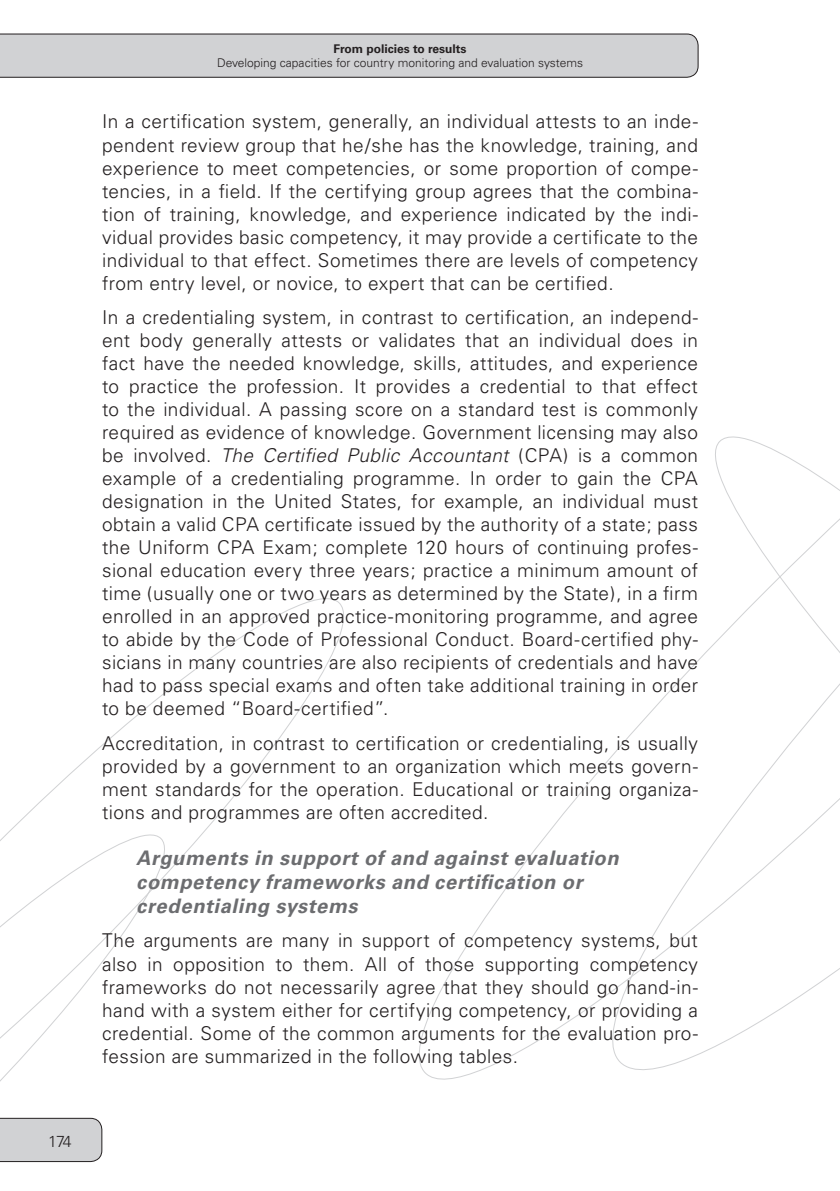
<style>
.page{position:relative;width:840px;height:1191px;background:#fff}
.page>*{position:absolute;margin:0;border:0;box-sizing:border-box;transform-origin:0 0}
.t1{font:italic 700 20px/24px "Univers";letter-spacing:.03em;color:#6c6d70}
.t2{font:300 19px/23px "Univers";letter-spacing:.02em;color:#231f20;text-align:justify}
.t3{font:300 16px "Univers";color:#231f20}
.t4{font:300 12px "Univers";color:#231f20}
.t5{font:700 12px "Univers";color:#231f20}
.s1{font-style:italic}
</style>
<div class="page">
<svg style="left:0;top:598px;width:344px;height:565px"></svg>
<svg style="left:572px;top:33px;width:267px;height:1037px"></svg>
<div style="left:0;top:1118px;width:102px;height:43px;background:#d1d2d4"></div>
<svg style="left:0;top:34px;width:698px;height:44px;background:#cbcbcd"></svg>
<svg style="left:839px;top:489px;width:1px;height:481px"></svg>
<p class="t3" style="left:48px;top:1131px;width:25px">174</p>
<p class="t5" style="left:333px;top:42px;width:134px">From policies to results</p>
<p class="t4" style="left:217px;top:56px;width:367px">Developing capacities for country monitoring and evaluation systems</p>
<p class="t2" style="left:102px;top:110px;width:597px">In a certification system, generally, an individual attests to an inde&shy;pendent review group that he/she has the knowledge, training, and experience to meet competencies, or some proportion of compe&shy;tencies, in a field. If the certifying group agrees that the combina&shy;tion of training, knowledge, and experience indicated by the indi&shy;vidual provides basic competency, it may provide a certificate to the individual to that effect. Sometimes there are levels of competency from entry level, or novice, to expert that can be certified.</p>
<p class="t2" style="left:102px;top:306px;width:597px">In a credentialing system, in contrast to certification, an independ&shy;ent body generally attests or validates that an individual does in fact have the needed knowledge, skills, attitudes, and experience to practice the profession. It provides a credential to that effect to the individual. A passing score on a standard test is commonly required as evidence of knowledge. Government licensing may also be involved. <span class="s1">The Certified Public Accountant</span> (CPA) is a common example of a credentialing programme. In order to gain the CPA designation in the United States, for example, an individual must obtain a valid CPA certificate issued by the authority of a state; pass the Uniform CPA Exam; complete 120 hours of continuing profes&shy;sional education every three years; practice a minimum amount of time (usually one or two years as determined by the State), in a firm enrolled in an approved practice-monitoring programme, and agree to abide by the Code of Professional Conduct. Board-certified phy&shy;sicians in many countries are also recipients of credentials and have had to pass special exams and often take additional training in order to be deemed “Board-certified”.</p>
<p class="t2" style="left:102px;top:731px;width:597px">Accreditation, in contrast to certification or credentialing, is usually provided by a government to an organization which meets govern&shy;ment standards for the operation. Educational or training organiza&shy;tions and programmes are often accredited.</p>
<p class="t1" style="left:136px;top:846px;width:483px">Arguments in support of and against evaluation competency frameworks and certification or credentialing systems</p>
<p class="t2" style="left:102px;top:929px;width:597px">The arguments are many in support of competency systems, but also in opposition to them. All of those supporting competency frameworks do not necessarily agree that they should go hand-in&shy;hand with a system either for certifying competency, or providing a credential. Some of the common arguments for the evaluation pro&shy;fession are summarized in the following tables.</p>
</div>
